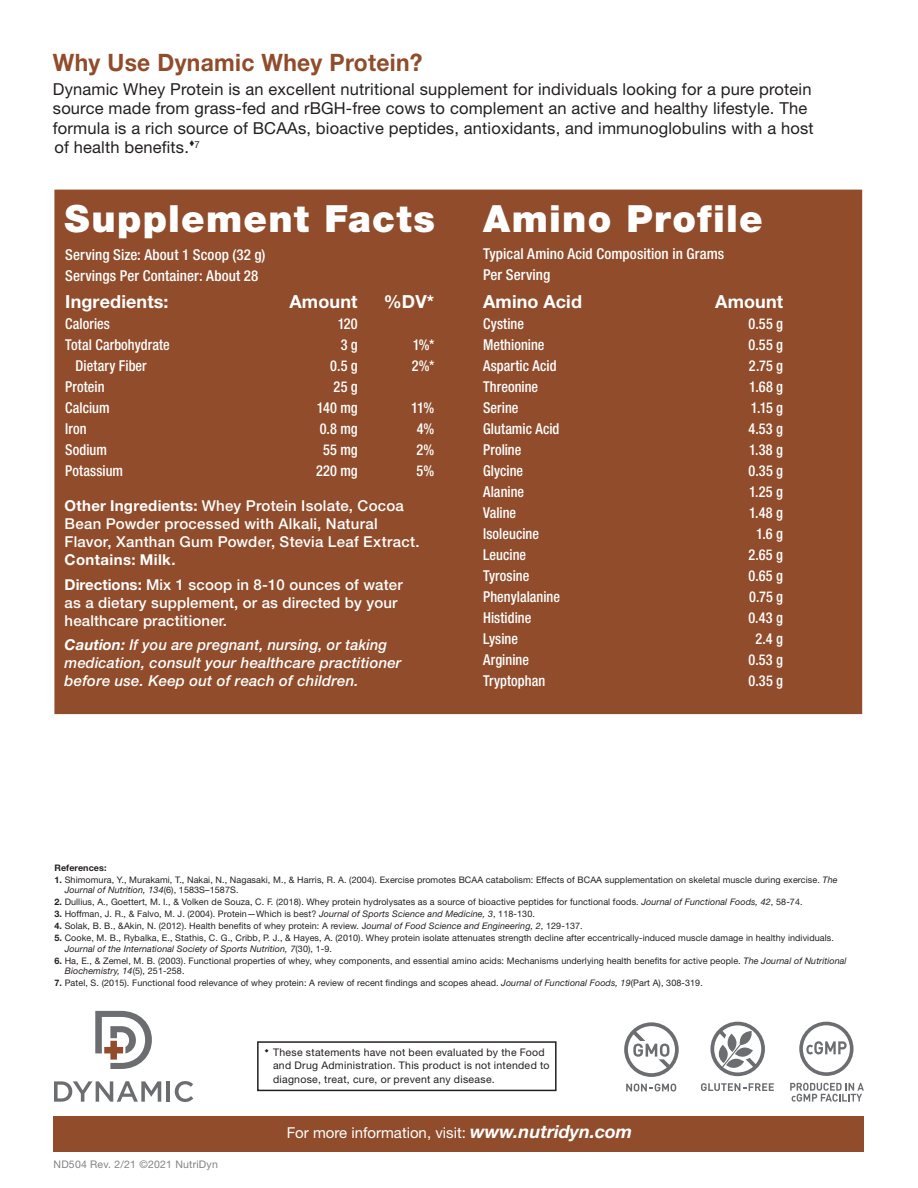
<style>
.page{position:relative;width:918px;height:1188px;background:#fff}
.page>*{position:absolute;margin:0;border:0;box-sizing:border-box;transform-origin:0 0}
.t1{font:900 37.5px "Helvetica Neue LT Std";letter-spacing:.035em;color:#fff}
.t2{font:700 24px "Helvetica Neue LT Std";letter-spacing:.015em;color:#904c2b;scale:.95 1}
.t3{font:700 18px "Helvetica Neue LT Std";letter-spacing:.005em;color:#fff}
.t4{font:16.5px/19.5px "Helvetica Neue LT Std";letter-spacing:.01em;color:#231f20}
.t5{font:500 condensed 15px "Helvetica Neue LT Std";letter-spacing:.005em;color:#fff;scale:.95 1}
.t6{font:500 15px/18px "Helvetica Neue LT Std";letter-spacing:.01em;color:#fff}
.t7{font:italic 500 15px/18px "Helvetica Neue LT Std";letter-spacing:.01em;color:#fff}
.t8{font:500 condensed 15px "Helvetica Neue LT Std";letter-spacing:.005em;color:#fff}
.t9{font:15px "Helvetica Neue LT Std";color:#fff}
.t10{font:10.5px/13.5px "Helvetica Neue LT Std";letter-spacing:.025em;color:#231f20}
.t11{font:10.5px "Helvetica Neue LT Std";letter-spacing:.02em;color:#808285}
.t12{font:9.6px "Helvetica Neue LT Std";color:#231f20}
.t13{font:9px "Helvetica Neue LT Std";letter-spacing:.01em;color:#231f20}
.t14{font:italic 9px "Helvetica Neue LT Std";letter-spacing:.01em;color:#231f20}
.t15{font:700 9px "Helvetica Neue LT Std";letter-spacing:.01em;color:#231f20}
.s1{font-weight:700}
.s2{font-style:italic}
.s3{font-style:normal}
.s4{font-weight:700;font-style:italic;font-size:18px}
</style>
<div class="page">
<div style="left:54px;top:190px;width:808px;height:524px;background:#904c2b"></div>
<svg style="left:54px;top:1081px;width:107px;height:21px"></svg>
<hr style="left:167px;top:1081px;width:3px;height:21px;background:#6c6d70">
<svg style="left:175px;top:1081px;width:18px;height:21px"></svg>
<svg style="left:95px;top:1011px;width:57px;height:58px"></svg>
<div style="left:53px;top:1116px;width:811px;height:35px;background:#904c2b"></div>
<div style="left:257px;top:1041px;width:300px;height:50px;border:2px solid #231f20"></div>
<svg style="left:626px;top:1084px;width:50px;height:7px"></svg>
<svg style="left:624px;top:1022px;width:55px;height:55px"></svg>
<svg style="left:790px;top:1083px;width:74px;height:19px"></svg>
<svg style="left:799px;top:1022px;width:55px;height:54px"></svg>
<svg style="left:710px;top:1022px;width:55px;height:54px"></svg>
<svg style="left:701px;top:1083px;width:73px;height:8px"></svg>
<p class="t2" style="left:53px;top:47px;width:391px">Why Use Dynamic Whey Protein?</p>
<p class="t4" style="left:53px;top:79px;width:762px">Dynamic Whey Protein is an excellent nutritional supplement for individuals looking for a pure protein source made from grass-fed and rBGH-free cows to complement an active and healthy lifestyle. The formula is a rich source of BCAAs, bioactive peptides, antioxidants, and immunoglobulins with a host of health benefits.</p>
<p class="t12" style="left:189px;top:139px;width:12px">▼7</p>
<p class="t1" style="left:65px;top:196px;width:372px">Supplement Facts</p>
<p class="t8" style="left:65px;top:246px;width:202px">Serving Size: About 1 Scoop (32 g)</p>
<p class="t8" style="left:65px;top:267px;width:195px">Servings Per Container: About 28</p>
<p class="t3" style="left:65px;top:291px;width:105px">Ingredients:</p>
<p class="t3" style="left:289px;top:291px;width:70px">Amount</p>
<p class="t3" style="left:384px;top:291px;width:52px">%DV*</p>
<p class="t5" style="left:65px;top:315px;width:49px">Calories</p>
<p class="t5" style="left:338px;top:315px;width:23px">120</p>
<p class="t5" style="left:65px;top:336px;width:111px">Total Carbohydrate</p>
<p class="t5" style="left:341px;top:336px;width:20px">3 g</p>
<p class="t5" style="left:413px;top:336px;width:24px">1%*</p>
<p class="t5" style="left:76px;top:357px;width:76px">Dietary Fiber</p>
<p class="t5" style="left:330px;top:357px;width:30px">0.5 g</p>
<p class="t5" style="left:412px;top:357px;width:25px">2%*</p>
<p class="t5" style="left:65px;top:378px;width:43px">Protein</p>
<p class="t5" style="left:334px;top:378px;width:27px">25 g</p>
<p class="t5" style="left:65px;top:399px;width:48px">Calcium</p>
<p class="t5" style="left:317px;top:399px;width:45px">140 mg</p>
<p class="t5" style="left:411px;top:399px;width:26px">11%</p>
<p class="t5" style="left:65px;top:420px;width:24px">Iron</p>
<p class="t5" style="left:320px;top:420px;width:42px">0.8 mg</p>
<p class="t5" style="left:417px;top:420px;width:20px">4%</p>
<p class="t5" style="left:65px;top:441px;width:45px">Sodium</p>
<p class="t5" style="left:323px;top:441px;width:38px">55 mg</p>
<p class="t5" style="left:416px;top:441px;width:20px">2%</p>
<p class="t5" style="left:65px;top:462px;width:62px">Potassium</p>
<p class="t5" style="left:316px;top:462px;width:45px">220 mg</p>
<p class="t5" style="left:417px;top:462px;width:20px">5%</p>
<p class="t6" style="left:65px;top:497px;width:356px"><span class="s1">Other Ingredients:</span> Whey Protein Isolate, Cocoa Bean Powder processed with Alkali, Natural Flavor, Xanthan Gum Powder, Stevia Leaf Extract.<br><span class="s1">Contains: Milk.</span></p>
<p class="t6" style="left:65px;top:575px;width:339px"><span class="s1">Directions:</span> Mix 1 scoop in 8-10 ounces of water as a dietary supplement, or as directed by your healthcare practitioner.</p>
<p class="t7" style="left:65px;top:636px;width:338px"><span class="s1">Caution:</span> If you are pregnant, nursing, or taking medication, consult your healthcare practitioner before use. Keep out of reach of children.</p>
<p class="t1" style="left:483px;top:196px;width:281px">Amino Profile</p>
<p class="t8" style="left:483px;top:245px;width:243px">Typical Amino Acid Composition in Grams</p>
<p class="t8" style="left:483px;top:266px;width:69px">Per Serving</p>
<p class="t3" style="left:483px;top:291px;width:100px">Amino Acid</p>
<p class="t3" style="left:715px;top:291px;width:69px">Amount</p>
<p class="t5" style="left:483px;top:315px;width:45px">Cystine</p>
<p class="t5" style="left:749px;top:315px;width:38px">0.55 g</p>
<p class="t5" style="left:483px;top:336px;width:66px">Methionine</p>
<p class="t5" style="left:749px;top:336px;width:38px">0.55 g</p>
<p class="t5" style="left:483px;top:357px;width:79px">Aspartic Acid</p>
<p class="t5" style="left:749px;top:357px;width:37px">2.75 g</p>
<p class="t5" style="left:483px;top:378px;width:60px">Threonine</p>
<p class="t5" style="left:749px;top:378px;width:37px">1.68 g</p>
<p class="t5" style="left:483px;top:399px;width:39px">Serine</p>
<p class="t5" style="left:751px;top:399px;width:35px">1.15 g</p>
<p class="t5" style="left:483px;top:420px;width:82px">Glutamic Acid</p>
<p class="t5" style="left:748px;top:420px;width:38px">4.53 g</p>
<p class="t5" style="left:483px;top:441px;width:42px">Proline</p>
<p class="t5" style="left:749px;top:441px;width:37px">1.38 g</p>
<p class="t5" style="left:483px;top:462px;width:44px">Glycine</p>
<p class="t5" style="left:749px;top:462px;width:38px">0.35 g</p>
<p class="t5" style="left:483px;top:483px;width:45px">Alanine</p>
<p class="t5" style="left:749px;top:483px;width:37px">1.25 g</p>
<p class="t5" style="left:483px;top:504px;width:36px">Valine</p>
<p class="t5" style="left:749px;top:504px;width:37px">1.48 g</p>
<p class="t5" style="left:483px;top:525px;width:60px">Isoleucine</p>
<p class="t5" style="left:756px;top:525px;width:30px">1.6 g</p>
<p class="t5" style="left:483px;top:546px;width:47px">Leucine</p>
<p class="t5" style="left:748px;top:546px;width:38px">2.65 g</p>
<p class="t5" style="left:483px;top:567px;width:50px">Tyrosine</p>
<p class="t5" style="left:749px;top:567px;width:38px">0.65 g</p>
<p class="t5" style="left:483px;top:588px;width:83px">Phenylalanine</p>
<p class="t5" style="left:749px;top:588px;width:37px">0.75 g</p>
<p class="t5" style="left:483px;top:609px;width:52px">Histidine</p>
<p class="t5" style="left:748px;top:609px;width:38px">0.43 g</p>
<p class="t5" style="left:483px;top:630px;width:38px">Lysine</p>
<p class="t5" style="left:755px;top:630px;width:31px">2.4 g</p>
<p class="t5" style="left:483px;top:651px;width:50px">Arginine</p>
<p class="t5" style="left:748px;top:651px;width:38px">0.53 g</p>
<p class="t5" style="left:483px;top:672px;width:67px">Tryptophan</p>
<p class="t5" style="left:749px;top:672px;width:38px">0.35 g</p>
<p class="t15" style="left:54px;top:862px;width:54px">References:</p>
<p class="t13" style="left:54px;top:874px;width:785px"><span class="s1">1.</span> Shimomura, Y., Murakami, T., Nakai, N., Nagasaki, M., &amp; Harris, R. A. (2004). Exercise promotes BCAA catabolism: Effects of BCAA supplementation on skeletal muscle during exercise. <span class="s2">The</span></p>
<p class="t14" style="left:65px;top:885px;width:175px">Journal of Nutrition, 134<span class="s3">(6), 1583S–1587S.</span></p>
<p class="t13" style="left:54px;top:897px;width:750px"><span class="s1">2.</span> Dullius, A., Goettert, M. I., &amp; Volken de Souza, C. F. (2018). Whey protein hydrolysates as a source of bioactive peptides for functional foods. <span class="s2">Journal of Functional Foods, 42</span>, 58-74.</p>
<p class="t13" style="left:54px;top:909px;width:482px"><span class="s1">3.</span> Hoffman, J. R., &amp; Falvo, M. J. (2004). Protein—Which is best? <span class="s2">Journal of Sports Science and Medicine, 3</span>, 118-130.</p>
<p class="t13" style="left:54px;top:921px;width:530px"><span class="s1">4.</span> Solak, B. B., &amp;Akin, N. (2012). Health benefits of whey protein: A review. J<span class="s2">ournal of Food Science and Engineering, 2</span>, 129-137.</p>
<p class="t13" style="left:54px;top:933px;width:781px"><span class="s1">5.</span> Cooke, M. B., Rybalka, E., Stathis, C. G., Cribb, P. J., &amp; Hayes, A. (2010). Whey protein isolate attenuates strength decline after eccentrically-induced muscle damage in healthy individuals.</p>
<p class="t14" style="left:65px;top:943px;width:269px">Journal of the International Society of Sports Nutrition, 7<span class="s3">(30), 1-9.</span></p>
<p class="t13" style="left:54px;top:955px;width:794px"><span class="s1">6.</span> Ha, E., &amp; Zemel, M. B. (2003). Functional properties of whey, whey components, and essential amino acids: Mechanisms underlying health benefits for active people. <span class="s2">The Journal of Nutritional</span></p>
<p class="t14" style="left:65px;top:966px;width:121px">Biochemistry, 14<span class="s3">(5), 251-258.</span></p>
<p class="t13" style="left:54px;top:978px;width:650px"><span class="s1">7.</span> Patel, S. (2015). Functional food relevance of whey protein: A review of recent findings and scopes ahead. <span class="s2">Journal of Functional Foods, 19</span>(Part A), 308-319.</p>
<p class="t10" style="left:273px;top:1045px;width:278px">These statements have not been evaluated by the Food and Drug Administration. This product is not intended to</p>
<p class="t10" style="left:273px;top:1072px;width:223px">diagnose, treat, cure, or prevent any disease.</p>
<p class="t11" style="left:54px;top:1158px;width:166px">ND504 Rev. 2/21 ©2021 NutriDyn</p>
<p class="t9" style="left:287px;top:1123px;width:347px">For more information, visit: <span class="s4">www.nutridyn.com</span></p>
</div>
